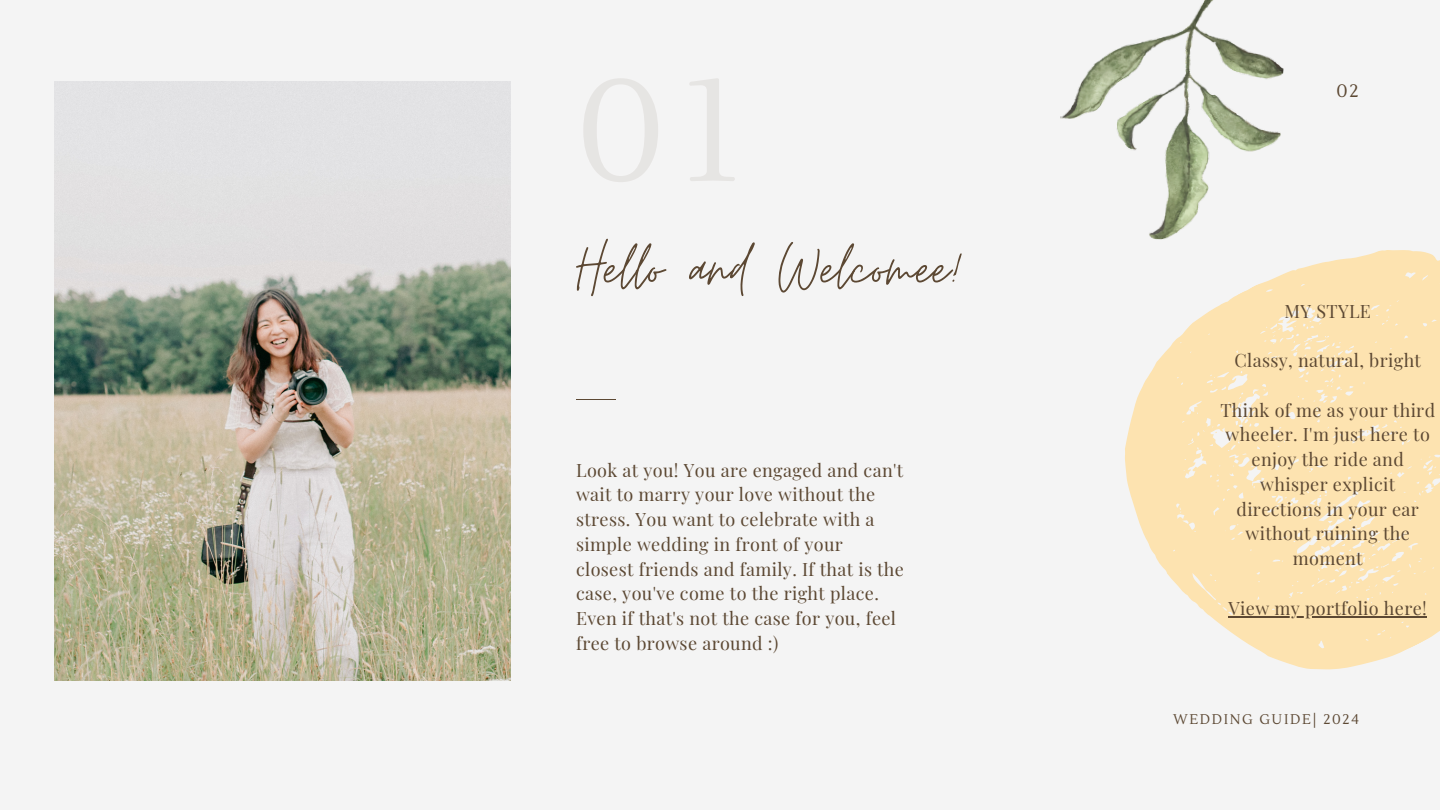
<style>
.page{position:relative;width:1440px;height:810px;background:#f4f4f4}
.page>*{position:absolute;margin:0;border:0;box-sizing:border-box;transform-origin:0 0}
.t1{font:72px "Moon Time";color:#5c4833}
.t2{font:18px/24.8px "Playfair Display";letter-spacing:.02em;color:#5c4833}
.t3{font:18px "Lustria";color:#5c4833}
.t4{font:14px "Lustria";letter-spacing:.115em;color:#5c4833}
</style>
<div class="page">
<hr style="left:576px;top:400px;width:40px;height:1px;background:#5c4833">
<img style="left:55px;top:81px;width:455px;height:599px">
<img style="left:1060px;top:0;width:224px;height:187px">
<svg style="left:1125px;top:187px;width:315px;height:483px;fill:#fde3b0"></svg>
<svg style="left:1366px;top:429px;width:3px;height:4px"></svg>
<svg style="left:1239px;top:403px;width:3px;height:4px"></svg>
<svg style="left:1241px;top:416px;width:4px;height:3px"></svg>
<hr style="left:1229px;top:616px;width:198px;height:2px;background:#5c4833">
<p class="t1" style="left:576px;top:224px;width:390px">Hello and Welcomee!</p>
<p class="t2" style="left:576px;top:457px;width:329px">Look at you! You are engaged and can't wait to marry your love without the stress. You want to celebrate with a simple wedding in front of your closest friends and family. If that is the case, you've come to the right place.<br>Even if that's not the case for you, feel free to browse around :)</p>
<p class="t3" style="left:1336px;top:80px;width:24px">02</p>
<p class="t2" style="left:1285px;top:298px;width:88px">MY STYLE</p>
<p class="t2" style="left:1235px;top:347px;width:188px">Classy, natural, bright</p>
<p class="t2" style="left:1220px;top:397px;width:216px;text-align:center">Think of me as your third wheeler. I'm just here to enjoy the ride and whisper explicit directions in your ear without ruining the moment</p>
<p class="t2" style="left:1229px;top:595px;width:200px">View my portfolio here!</p>
<p class="t4" style="left:1173px;top:711px;width:187px">WEDDING GUIDE| 2024</p>
</div>
